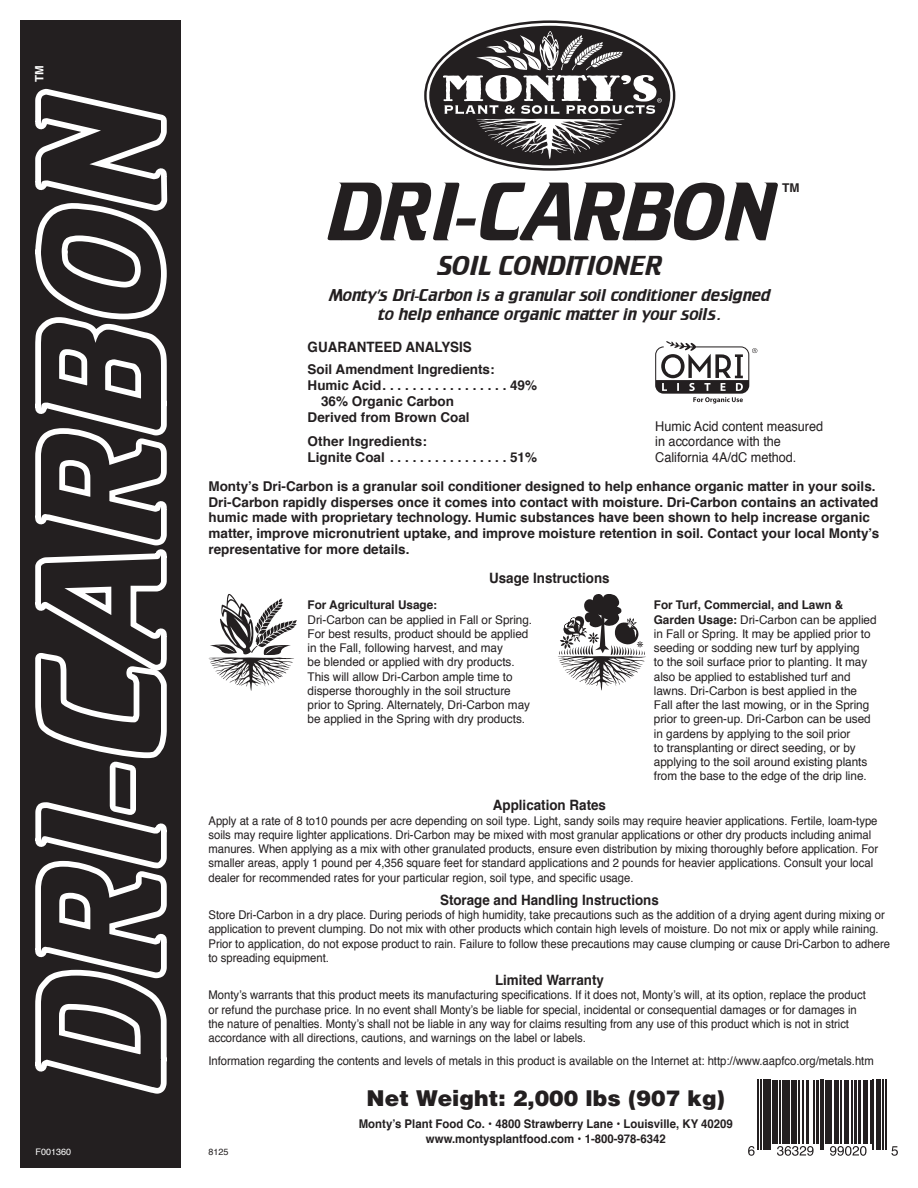
<style>
.page{position:relative;width:918px;height:1188px;background:#fff}
.page>*{position:absolute;margin:0;border:0;box-sizing:border-box;transform-origin:0 0}
.t1{font:500 150px "Crillee";color:#231f20}
.t2{font:500 72.15px "Crillee";letter-spacing:.01em;color:#231f20}
.t3{font:500 24px "Crillee";letter-spacing:.01em;color:#231f20}
.t4{font:900 21.75px "Helvetica";color:#231f20}
.t5{font:500 15px/19.5px "Crillee";letter-spacing:.01em;color:#231f20;text-align:center}
.t6{font:700 14.25px "Helvetica";color:#231f20;scale:.94 1}
.t7{font:700 13.5px/15.8px "Helvetica";color:#231f20}
.t8{font:13.5px/15.8px "Helvetica";color:#231f20;scale:.94 1}
.t9{font:700 12.15px "Helvetica";color:#231f20}
.t10{font:12px/14.2px "Helvetica";color:#231f20;scale:.94 1}
.t11{font:12px/14.2px "Helvetica";color:#231f20}
.t12{font:700 12px "Helvetica";color:#231f20;scale:.95 1}
.t13{font:700 11.55px "Helvetica";color:#fff}
.t14{font:9px "Helvetica";color:#fff}
.t15{font:9px "Helvetica";color:#231f20}
.s1{font-family:"Futura"}
.s2{font-weight:700}
</style>
<div class="page">
<svg style="left:764px;top:1080px;width:123px;height:70px"></svg>
<hr style="left:757px;top:1080px;width:2px;height:70px;background:#231f20">
<hr style="left:760px;top:1080px;width:2px;height:70px;background:#231f20">
<hr style="left:763px;top:1080px;width:1px;height:70px;background:#231f20">
<div style="left:766px;top:1080px;width:5px;height:70px;background:#231f20"></div>
<div style="left:772px;top:1080px;width:6px;height:63px;background:#231f20"></div>
<hr style="left:779px;top:1080px;width:2px;height:63px;background:#231f20">
<hr style="left:782px;top:1080px;width:1px;height:63px;background:#231f20">
<div style="left:785px;top:1080px;width:5px;height:63px;background:#231f20"></div>
<div style="left:791px;top:1080px;width:6px;height:63px;background:#231f20"></div>
<hr style="left:798px;top:1080px;width:1px;height:63px;background:#231f20">
<hr style="left:802px;top:1080px;width:2px;height:63px;background:#231f20">
<hr style="left:806px;top:1080px;width:3px;height:63px;background:#231f20">
<hr style="left:813px;top:1080px;width:1px;height:63px;background:#231f20">
<hr style="left:816px;top:1080px;width:2px;height:63px;background:#231f20">
<hr style="left:820px;top:1080px;width:1px;height:70px;background:#231f20">
<hr style="left:823px;top:1080px;width:1px;height:70px;background:#231f20">
<hr style="left:825px;top:1080px;width:4px;height:63px;background:#231f20">
<hr style="left:831px;top:1080px;width:1px;height:63px;background:#231f20">
<hr style="left:835px;top:1080px;width:4px;height:63px;background:#231f20">
<hr style="left:840px;top:1080px;width:2px;height:63px;background:#231f20">
<hr style="left:844px;top:1080px;width:4px;height:63px;background:#231f20">
<hr style="left:851px;top:1080px;width:1px;height:63px;background:#231f20">
<hr style="left:854px;top:1080px;width:3px;height:63px;background:#231f20">
<hr style="left:858px;top:1080px;width:3px;height:63px;background:#231f20">
<hr style="left:863px;top:1080px;width:4px;height:63px;background:#231f20">
<hr style="left:870px;top:1080px;width:1px;height:63px;background:#231f20">
<hr style="left:873px;top:1080px;width:1px;height:70px;background:#231f20">
<hr style="left:877px;top:1080px;width:4px;height:70px;background:#231f20">
<hr style="left:882px;top:1080px;width:2px;height:70px;background:#231f20">
<hr style="left:885px;top:1080px;width:1px;height:70px;background:#231f20">
<svg style="left:748px;top:1146px;width:7px;height:10px"></svg>
<svg style="left:777px;top:1146px;width:37px;height:10px"></svg>
<svg style="left:830px;top:1146px;width:37px;height:10px"></svg>
<svg style="left:891px;top:1146px;width:7px;height:10px"></svg>
<div style="left:20px;top:20px;width:161px;height:1148px;background:#231f20"></div>
<svg style="left:35px;top:655px;width:132px;height:439px"></svg>
<svg style="left:35px;top:326px;width:132px;height:329px"></svg>
<svg style="left:35px;top:88px;width:133px;height:238px"></svg>
<svg style="left:558px;top:594px;width:88px;height:97px"></svg>
<svg style="left:208px;top:594px;width:89px;height:97px"></svg>
<svg style="left:424px;top:20px;width:251px;height:151px"></svg>
<svg style="left:655px;top:341px;width:102px;height:63px"></svg>
<p class="t13" style="left:30px;top:82px;width:18px;rotate:-90deg">TM</p>
<p class="t1" style="left:0;top:1087px;width:995px;rotate:-90deg">DRI-CARBON</p>
<p class="t14" style="left:36px;top:1145px;width:37px">F001360</p>
<p class="t2" style="left:328px;top:163px;width:448px">DRI-CARBON</p>
<p class="t9" style="left:782px;top:178px;width:19px">TM</p>
<p class="t3" style="left:437px;top:250px;width:227px">SOIL CONDITIONER</p>
<p class="t5" style="left:329px;top:285px;width:444px">Monty<span class="s1">’</span>s Dri-Carbon is a granular soil conditioner designed to help enhance organic matter in your soils.</p>
<p class="t6" style="left:308px;top:335px;width:176px">GUARANTEED ANALYSIS</p>
<p class="t7" style="left:308px;top:362px;width:189px">Soil Amendment Ingredients:<br>Humic Acid..................</p>
<p class="t7" style="left:510px;top:378px;width:29px">49%</p>
<p class="t7" style="left:321px;top:393px;width:134px">36% Organic Carbon</p>
<p class="t7" style="left:308px;top:409px;width:164px">Derived from Brown Coal</p>
<p class="t7" style="left:308px;top:434px;width:121px">Other Ingredients:</p>
<p class="t7" style="left:308px;top:450px;width:84px">Lignite Coal.................</p>
<p class="t7" style="left:510px;top:450px;width:29px">51%</p>
<p class="t8" style="left:655px;top:418px;width:180px">Humic Acid content measured in accordance with the<br>California 4A/dC method.</p>
<p class="t7" style="left:208px;top:478px;width:672px">Monty’s Dri-Carbon is a granular soil conditioner designed to help enhance organic matter in your soils.<br>Dri-Carbon rapidly disperses once it comes into contact with moisture. Dri-Carbon contains an activated humic made with proprietary technology. Humic substances have been shown to help increase organic matter, improve micronutrient uptake, and improve moisture retention in soil. Contact your local Monty’s representative for more details.</p>
<p class="t6" style="left:489px;top:567px;width:130px">Usage Instructions</p>
<p class="t11" style="left:308px;top:598px;width:226px"><span class="s2">For Agricultural Usage:<br></span>Dri-Carbon can be applied in Fall or Spring.<br>For best results, product should be applied in the Fall, following harvest, and may<br>be blended or applied with dry products.<br>This will allow Dri-Carbon ample time to disperse thoroughly in the soil structure prior to Spring. Alternately, Dri-Carbon may be applied in the Spring with dry products.</p>
<p class="t11" style="left:654px;top:598px;width:224px"><span class="s2">For Turf, Commercial, and Lawn &amp; Garden Usage:</span> Dri-Carbon can be applied in Fall or Spring. It may be applied prior to seeding or sodding new turf by applying<br>to the soil surface prior to planting. It may also be applied to established turf and lawns. Dri-Carbon is best applied in the Fall after the last mowing, or in the Spring prior to green-up. Dri-Carbon can be used in gardens by applying to the soil prior<br>to transplanting or direct seeding, or by applying to the soil around existing plants from the base to the edge of the drip line.</p>
<p class="t6" style="left:493px;top:794px;width:122px">Application Rates</p>
<p class="t10" style="left:208px;top:814px;width:714px">Apply at a rate of 8 to10 pounds per acre depending on soil type. Light, sandy soils may require heavier applications. Fertile, loam-type soils may require lighter applications. Dri-Carbon may be mixed with most granular applications or other dry products including animal manures. When applying as a mix with other granulated products, ensure even distribution by mixing thoroughly before application. For smaller areas, apply 1 pound per 4,356 square feet for standard applications and 2 pounds for heavier applications. Consult your local dealer for recommended rates for your particular region, soil type, and specific usage.</p>
<p class="t6" style="left:440px;top:888px;width:234px">Storage and Handling Instructions</p>
<p class="t10" style="left:208px;top:908px;width:727px">Store Dri-Carbon in a dry place. During periods of high humidity, take precautions such as the addition of a drying agent during mixing or application to prevent clumping. Do not mix with other products which contain high levels of moisture. Do not mix or apply while raining.<br>Prior to application, do not expose product to rain. Failure to follow these precautions may cause clumping or cause Dri-Carbon to adhere to spreading equipment.</p>
<p class="t6" style="left:495px;top:969px;width:117px">Limited Warranty</p>
<p class="t10" style="left:208px;top:988px;width:701px">Monty’s warrants that this product meets its manufacturing specifications. If it does not, Monty’s will, at its option, replace the product or refund the purchase price. In no event shall Monty’s be liable for special, incidental or consequential damages or for damages in the nature of penalties. Monty’s shall not be liable in any way for claims resulting from any use of this product which is not in strict accordance with all directions, cautions, and warnings on the label or labels.</p>
<p class="t10" style="left:208px;top:1054px;width:709px">Information regarding the contents and levels of metals in this product is available on the Internet at: http://www.aapfco.org/metals.htm</p>
<p class="t15" style="left:208px;top:1145px;width:22px">8125</p>
<p class="t4" style="left:367px;top:1084px;width:360px">Net Weight: 2,000 lbs (907 kg)</p>
<p class="t12" style="left:359px;top:1114px;width:395px">Monty’s Plant Food Co. • 4800 Strawberry Lane • Louisville, KY 40209</p>
<p class="t12" style="left:426px;top:1129px;width:254px">www.montysplantfood.com • 1-800-978-6342</p>
</div>
